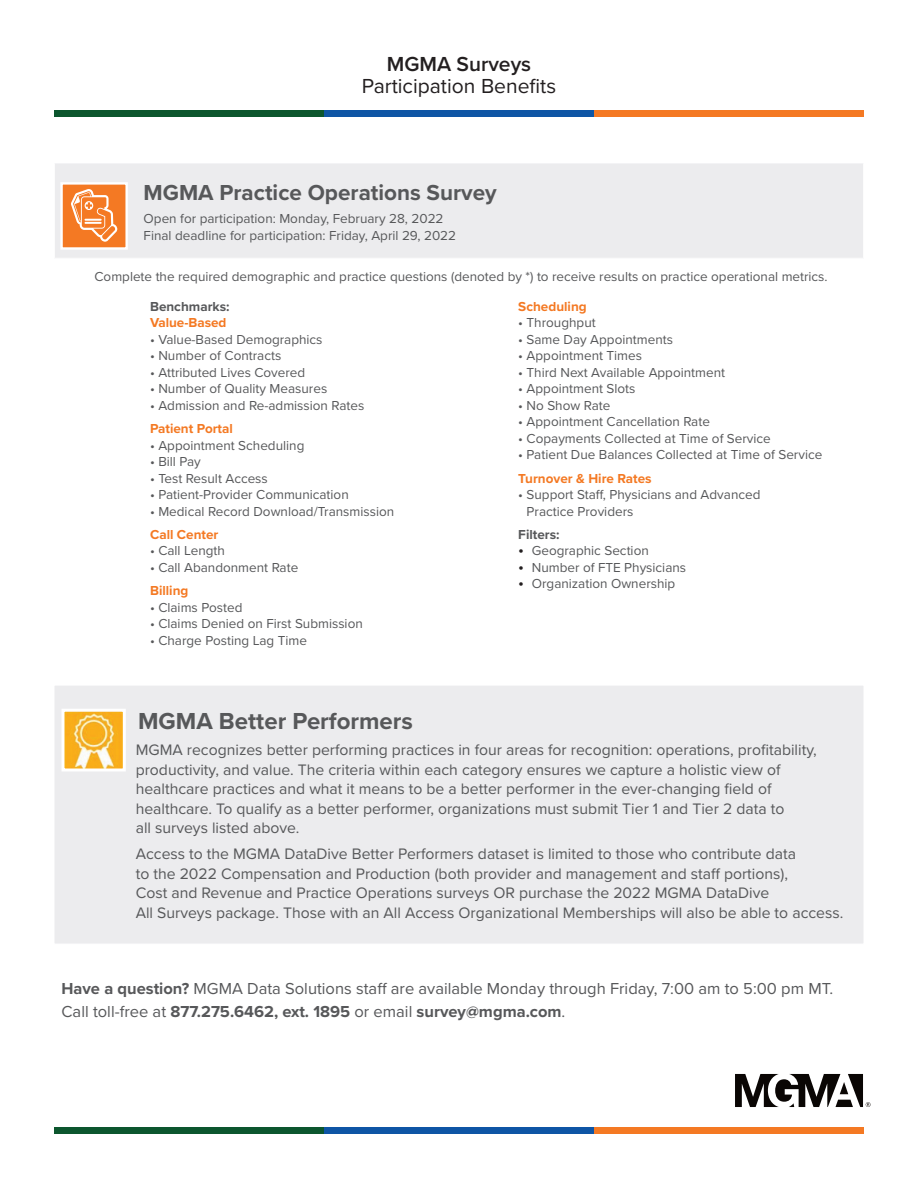
<style>
.page{position:relative;width:918px;height:1188px;background:#fff}
.page>*{position:absolute;margin:0;border:0;box-sizing:border-box;transform-origin:0 0}
.t1{font:700 24px "Proxima Nova";color:#57585a}
.t2{font:700 22.5px "Proxima Nova";color:#57585a}
.t3{font:21px "Proxima Nova";color:#231f20}
.t4{font:600 21px "Proxima Nova";color:#231f20}
.t5{font:16.5px/22.5px "Proxima Nova";color:#57585a}
.t6{font:15.75px/19.5px "Proxima Nova";color:#57585a}
.t7{font:13.5px/16.5px "Proxima Nova";color:#57585a}
.t8{font:700 13.5px "Proxima Nova";color:#f47923}
.t9{font:700 13.5px "Proxima Nova";color:#57585a}
.s1{font-size:16.5px;color:#231f20}
.s2{font-weight:700}
</style>
<div class="page">
<svg style="left:735px;top:1074px;width:136px;height:33px"></svg>
<div style="left:54px;top:110px;width:270px;height:6px;background:#0c562e"></div>
<div style="left:324px;top:110px;width:270px;height:6px;background:#0e55a5"></div>
<div style="left:594px;top:110px;width:270px;height:6px;background:#f47923"></div>
<div style="left:54px;top:1128px;width:270px;height:6px;background:#0c562e"></div>
<div style="left:324px;top:1128px;width:270px;height:6px;background:#0e55a5"></div>
<div style="left:594px;top:1128px;width:270px;height:6px;background:#f47923"></div>
<div style="left:54px;top:685px;width:810px;height:259px;background:#ececee;border:1px solid #fff"></div>
<img style="left:66px;top:713px;width:56px;height:55px">
<div style="left:62px;top:709px;width:64px;height:63px;border:3px solid #fff"></div>
<div style="left:54px;top:163px;width:810px;height:95px;background:#ececee"></div>
<hr style="left:54px;top:163px;width:810px;height:1px;background:#fff">
<hr style="left:54px;top:163px;width:1px;height:95px;background:#fff">
<hr style="left:863px;top:163px;width:1px;height:95px;background:#fff">
<div style="left:60px;top:182px;width:68px;height:68px;background:#f47923;border:2px solid #fff"></div>
<svg style="left:71px;top:189px;width:46px;height:53px"></svg>
<h3 class="t4" style="left:387px;top:48px;width:146px">MGMA Surveys</h3>
<h3 class="t3" style="left:362px;top:71px;width:196px">Participation Benefits</h3>
<h2 class="t2" style="left:144px;top:176px;width:355px">MGMA Practice Operations Survey</h2>
<p class="t7" style="left:144px;top:210px;width:314px">Open for participation: Monday, February 28, 2022<br>Final deadline for participation: Friday, April 29, 2022</p>
<p class="t7" style="left:94px;top:268px;width:735px">Complete the required demographic and practice questions (denoted by *) to receive results on practice operational metrics.</p>
<p class="t9" style="left:150px;top:296px;width:81px">Benchmarks:</p>
<p class="t8" style="left:150px;top:313px;width:78px">Value-Based</p>
<p class="t7" style="left:150px;top:330px;width:174px">• Value-Based Demographics</p>
<p class="t7" style="left:150px;top:347px;width:133px">• Number of Contracts</p>
<p class="t7" style="left:150px;top:363px;width:157px">• Attributed Lives Covered</p>
<p class="t7" style="left:150px;top:380px;width:179px">• Number of Quality Measures</p>
<p class="t7" style="left:150px;top:396px;width:216px">• Admission and Re-admission Rates</p>
<p class="t8" style="left:150px;top:419px;width:84px">Patient Portal</p>
<p class="t7" style="left:150px;top:436px;width:156px">• Appointment Scheduling</p>
<p class="t7" style="left:150px;top:453px;width:52px">• Bill Pay</p>
<p class="t7" style="left:150px;top:469px;width:119px">• Test Result Access</p>
<p class="t7" style="left:150px;top:486px;width:200px">• Patient-Provider Communication</p>
<p class="t7" style="left:150px;top:502px;width:246px">• Medical Record Download/Transmission</p>
<p class="t8" style="left:150px;top:524px;width:70px">Call Center</p>
<p class="t7" style="left:150px;top:542px;width:76px">• Call Length</p>
<p class="t7" style="left:150px;top:558px;width:150px">• Call Abandonment Rate</p>
<p class="t8" style="left:150px;top:580px;width:40px">Billing</p>
<p class="t7" style="left:150px;top:598px;width:94px">• Claims Posted</p>
<p class="t7" style="left:150px;top:615px;width:214px">• Claims Denied on First Submission</p>
<p class="t7" style="left:150px;top:631px;width:159px">• Charge Posting Lag Time</p>
<p class="t8" style="left:518px;top:296px;width:70px">Scheduling</p>
<p class="t7" style="left:518px;top:314px;width:79px">• Throughput</p>
<p class="t7" style="left:518px;top:330px;width:156px">• Same Day Appointments</p>
<p class="t7" style="left:518px;top:347px;width:125px">• Appointment Times</p>
<p class="t7" style="left:518px;top:363px;width:208px">• Third Next Available Appointment</p>
<p class="t7" style="left:518px;top:380px;width:119px">• Appointment Slots</p>
<p class="t7" style="left:518px;top:396px;width:94px">• No Show Rate</p>
<p class="t7" style="left:518px;top:413px;width:193px">• Appointment Cancellation Rate</p>
<p class="t7" style="left:518px;top:429px;width:254px">• Copayments Collected at Time of Service</p>
<p class="t7" style="left:518px;top:446px;width:306px">• Patient Due Balances Collected at Time of Service</p>
<p class="t8" style="left:518px;top:468px;width:135px">Turnover &amp; Hire Rates</p>
<p class="t7" style="left:527px;top:486px;width:235px;text-indent:-8px">• Support Staff, Physicians and Advanced<br>Practice Providers</p>
<p class="t9" style="left:518px;top:524px;width:43px">Filters:</p>
<p class="t7" style="left:518px;top:542px;width:132px"><span class="s1">•</span> Geographic Section</p>
<p class="t7" style="left:518px;top:559px;width:169px"><span class="s1">•</span> Number of FTE Physicians</p>
<p class="t7" style="left:518px;top:575px;width:159px"><span class="s1">•</span> Organization Ownership</p>
<h1 class="t1" style="left:138px;top:703px;width:276px">MGMA Better Performers</h1>
<p class="t6" style="left:136px;top:739px;width:683px">MGMA recognizes better performing practices in four areas for recognition: operations, profitability, productivity, and value. The criteria within each category ensures we capture a holistic view of healthcare practices and what it means to be a better performer in the ever-changing field of healthcare. To qualify as a better performer, organizations must submit Tier 1 and Tier 2 data to<br>all surveys listed above.</p>
<p class="t6" style="left:136px;top:844px;width:709px">Access to the MGMA DataDive Better Performers dataset is limited to those who contribute data<br>to the 2022 Compensation and Production (both provider and management and staff portions),<br>Cost and Revenue and Practice Operations surveys OR purchase the 2022 MGMA DataDive<br>All Surveys package. Those with an All Access Organizational Memberships will also be able to access.</p>
<p class="t5" style="left:62px;top:977px;width:773px"><span class="s2">Have a question?</span> MGMA Data Solutions staff are available Monday through Friday, 7:00 am to 5:00 pm MT.<br>Call toll-free at <span class="s2">877.275.6462, ext. 1895</span> or email <span class="s2">survey@mgma.com</span>.</p>
</div>
